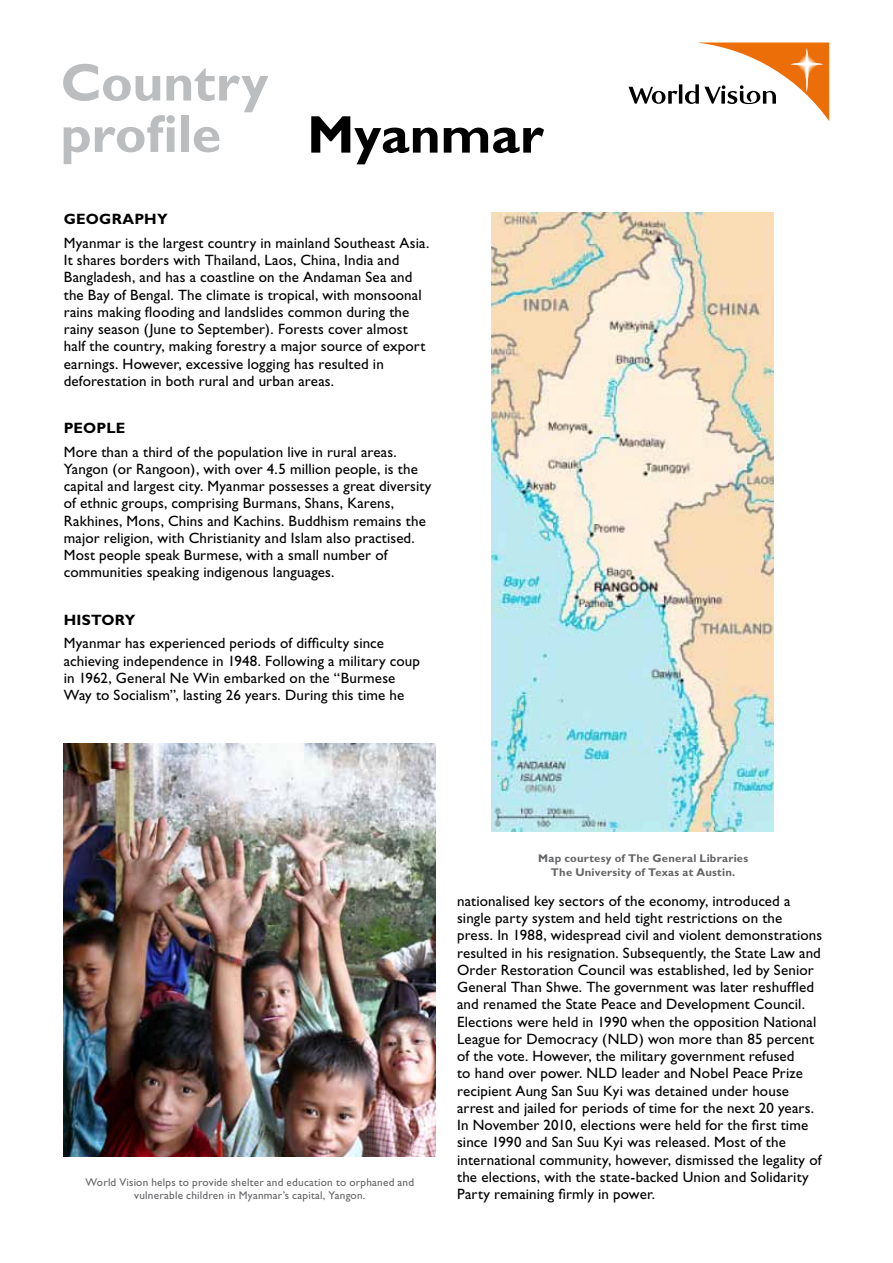
<style>
.page{position:relative;width:893px;height:1263px;background:#fff}
.page>*{position:absolute;margin:0;border:0;box-sizing:border-box;transform-origin:0 0}
.t1{font:700 53.25px/51.4px "Gill Sans";letter-spacing:-.005em;color:#bbbdbe}
.t2{font:700 53.25px "Gill Sans";letter-spacing:-.005em;color:#000}
.t3{font:15px/17.2px "Gill Sans";letter-spacing:.01em;color:#000}
.t4{font:700 15px "Gill Sans";letter-spacing:.01em;color:#000}
.t5{font:11.25px/13.5px "Gill Sans";letter-spacing:.02em;color:#646567;text-align:center}
.t6{font:700 11.25px/13.5px "Gill Sans";letter-spacing:.02em;color:#646567;text-align:center}
</style>
<div class="page">
<svg style="left:628px;top:43px;width:201px;height:78px"></svg>
<img style="left:492px;top:213px;width:282px;height:618px">
<img style="left:64px;top:743px;width:372px;height:414px">
<h1 class="t1" style="left:61px;top:56px;width:209px">Country profile</h1>
<h1 class="t2" style="left:307px;top:103px;width:238px">Myanmar</h1>
<p class="t4" style="left:64px;top:210px;width:105px">GEOGRAPHY</p>
<p class="t3" style="left:64px;top:234px;width:367px">Myanmar is the largest country in mainland Southeast Asia.<br>It shares borders with Thailand, Laos, China, India and Bangladesh, and has a coastline on the Andaman Sea and the Bay of Bengal. The climate is tropical, with monsoonal rains making flooding and landslides common during the rainy season (June to September). Forests cover almost half the country, making forestry a major source of export earnings. However, excessive logging has resulted in deforestation in both rural and urban areas.</p>
<p class="t4" style="left:64px;top:419px;width:63px">PEOPLE</p>
<p class="t3" style="left:64px;top:443px;width:369px">More than a third of the population live in rural areas.<br>Yangon (or Rangoon), with over 4.5 million people, is the capital and largest city. Myanmar possesses a great diversity of ethnic groups, comprising Burmans, Shans, Karens, Rakhines, Mons, Chins and Kachins. Buddhism remains the major religion, with Christianity and Islam also practised.<br>Most people speak Burmese, with a small number of communities speaking indigenous languages.</p>
<p class="t4" style="left:64px;top:611px;width:73px">HISTORY</p>
<p class="t3" style="left:64px;top:635px;width:358px">Myanmar has experienced periods of difficulty since achieving independence in 1948. Following a military coup in 1962, General Ne Win embarked on the “Burmese Way to Socialism”, lasting 26 years. During this time he</p>
<p class="t5" style="left:86px;top:1175px;width:330px">World Vision helps to provide shelter and education to orphaned and vulnerable children in Myanmar’s capital, Yangon.</p>
<p class="t6" style="left:538px;top:851px;width:212px">Map courtesy of The General Libraries<br>The University of Texas at Austin.</p>
<p class="t3" style="left:457px;top:892px;width:367px">nationalised key sectors of the economy, introduced a single party system and held tight restrictions on the<br>press. In 1988, widespread civil and violent demonstrations resulted in his resignation. Subsequently, the State Law and Order Restoration Council was established, led by Senior General Than Shwe. The government was later reshuffled and renamed the State Peace and Development Council.<br>Elections were held in 1990 when the opposition National League for Democracy (NLD) won more than 85 percent of the vote. However, the military government refused<br>to hand over power. NLD leader and Nobel Peace Prize recipient Aung San Suu Kyi was detained under house arrest and jailed for periods of time for the next 20 years.<br>In November 2010, elections were held for the first time since 1990 and San Suu Kyi was released. Most of the international community, however, dismissed the legality of the elections, with the state-backed Union and Solidarity Party remaining firmly in power.</p>
</div>
